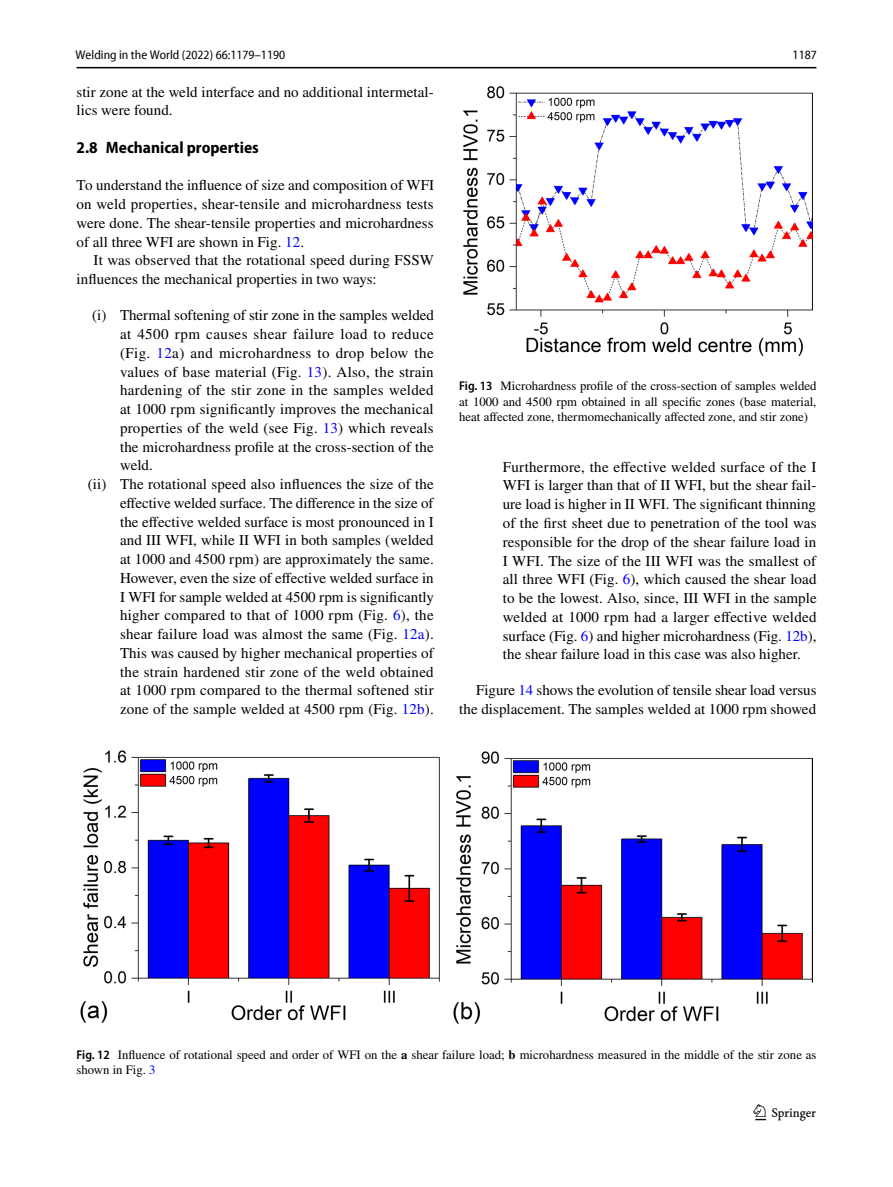
<style>
.page{position:relative;width:893px;height:1187px;background:#fff}
.page>*{position:absolute;margin:0;border:0;box-sizing:border-box;transform-origin:0 0}
.t1{font:22.5px "Springnew Regular 3";color:#000}
.t2{font:700 semi-condensed 16.5px "Myriad Pro";color:#000}
.t3{font:15px/18.8px "STIX";letter-spacing:.005em;color:#000}
.t4{font:15px "STIX";letter-spacing:.03em;color:#000}
.t5{font:12.75px/15px "STIX";color:#000}
.t6{font:semi-condensed 12.75px "Myriad Pro Unic";color:#000}
.s1{color:#00f}
.s2{font-family:"Myriad Pro";font-weight:600;font-stretch:semi-condensed}
.s3{font-weight:700}
</style>
<div class="page">
<hr style="left:77px;top:67px;width:739px;height:1px;background:#000">
<img style="left:81px;top:750px;width:731px;height:273px">
<img style="left:463px;top:87px;width:349px;height:268px">
<p class="t6" style="left:76px;top:50px;width:211px">Welding in the World (2022) 66:1179–1190</p>
<p class="t6" style="left:793px;top:50px;width:26px">1187</p>
<p class="t3" style="left:77px;top:83px;width:359px">stir zone at the weld interface and no additional intermetal&shy;lics were found.</p>
<p class="t2" style="left:77px;top:138px;width:184px">2.8 Mechanical properties</p>
<p class="t3" style="left:77px;top:177px;width:359px;text-align:justify">To understand the influence of size and composition of WFI on weld properties, shear-tensile and microhardness tests were done. The shear-tensile properties and microhardness of all three WFI are shown in Fig. <span class="s1">12</span>.</p>
<p class="t3" style="left:77px;top:252px;width:359px;text-indent:17px">It was observed that the rotational speed during FSSW influences the mechanical properties in two ways:</p>
<p class="t3" style="left:92px;top:307px;width:343px">(i) Thermal softening of stir zone in the samples welded</p>
<p class="t4" style="left:120px;top:323px;width:315px">at 4500 rpm causes shear failure load to reduce</p>
<p class="t4" style="left:120px;top:342px;width:315px">(Fig. <span class="s1">12</span>a) and microhardness to drop below the</p>
<p class="t3" style="left:120px;top:363px;width:315px">values of base material (Fig. <span class="s1">13</span>). Also, the strain</p>
<p class="t3" style="left:120px;top:382px;width:315px">hardening of the stir zone in the samples welded</p>
<p class="t3" style="left:120px;top:400px;width:315px">at 1000 rpm significantly improves the mechanical</p>
<p class="t3" style="left:120px;top:419px;width:315px">properties of the weld (see Fig. <span class="s1">13</span>) which reveals</p>
<p class="t3" style="left:120px;top:438px;width:315px">the microhardness profile at the cross-section of the</p>
<p class="t3" style="left:120px;top:457px;width:34px">weld.</p>
<p class="t3" style="left:88px;top:475px;width:347px">(ii) The rotational speed also influences the size of the</p>
<p class="t3" style="left:120px;top:494px;width:315px">effective welded surface. The difference in the size of</p>
<p class="t3" style="left:120px;top:513px;width:315px">the effective welded surface is most pronounced in I</p>
<p class="t3" style="left:120px;top:532px;width:315px">and III WFI, while II WFI in both samples (welded</p>
<p class="t3" style="left:120px;top:550px;width:315px">at 1000 and 4500 rpm) are approximately the same.</p>
<p class="t3" style="left:120px;top:569px;width:315px">However, even the size of effective welded surface in</p>
<p class="t3" style="left:120px;top:588px;width:315px">I WFI for sample welded at 4500 rpm is significantly</p>
<p class="t3" style="left:120px;top:607px;width:315px">higher compared to that of 1000 rpm (Fig. <span class="s1">6</span>), the</p>
<p class="t3" style="left:120px;top:625px;width:315px">shear failure load was almost the same (Fig. <span class="s1">12a</span>).</p>
<p class="t3" style="left:120px;top:644px;width:315px">This was caused by higher mechanical properties of</p>
<p class="t3" style="left:120px;top:663px;width:315px">the strain hardened stir zone of the weld obtained</p>
<p class="t3" style="left:120px;top:682px;width:315px">at 1000 rpm compared to the thermal softened stir</p>
<p class="t3" style="left:120px;top:700px;width:315px">zone of the sample welded at 4500 rpm (Fig. <span class="s1">12b</span>).</p>
<p class="t5" style="left:459px;top:379px;width:359px;text-align:justify"><span class="s2">Fig. 13</span> Microhardness profile of the cross-section of samples welded at 1000 and 4500 rpm obtained in all specific zones (base material, heat affected zone, thermomechanically affected zone, and stir zone)</p>
<p class="t3" style="left:503px;top:458px;width:315px;text-align:justify">Furthermore, the effective welded surface of the I WFI is larger than that of II WFI, but the shear fail&shy;ure load is higher in II WFI. The significant thinning of the first sheet due to penetration of the tool was responsible for the drop of the shear failure load in I WFI. The size of the III WFI was the smallest of all three WFI (Fig. <span class="s1">6</span>), which caused the shear load to be the lowest. Also, since, III WFI in the sample welded at 1000 rpm had a larger effective welded surface (Fig. <span class="s1">6</span>) and higher microhardness (Fig. <span class="s1">12b</span>), the shear failure load in this case was also higher.</p>
<p class="t3" style="left:459px;top:682px;width:359px;text-align:right">Figure <span class="s1">14</span> shows the evolution of tensile shear load versus the displacement. The samples welded at 1000 rpm showed</p>
<p class="t5" style="left:77px;top:1047px;width:741px"><span class="s2">Fig. 12</span> Influence of rotational speed and order of WFI on the <span class="s3">a</span> shear failure load; <span class="s3">b</span> microhardness measured in the middle of the stir zone as shown in Fig. <span class="s1">3</span></p>
<h1 class="t1" style="left:755px;top:1104px;width:62px">1 3</h1>
</div>
